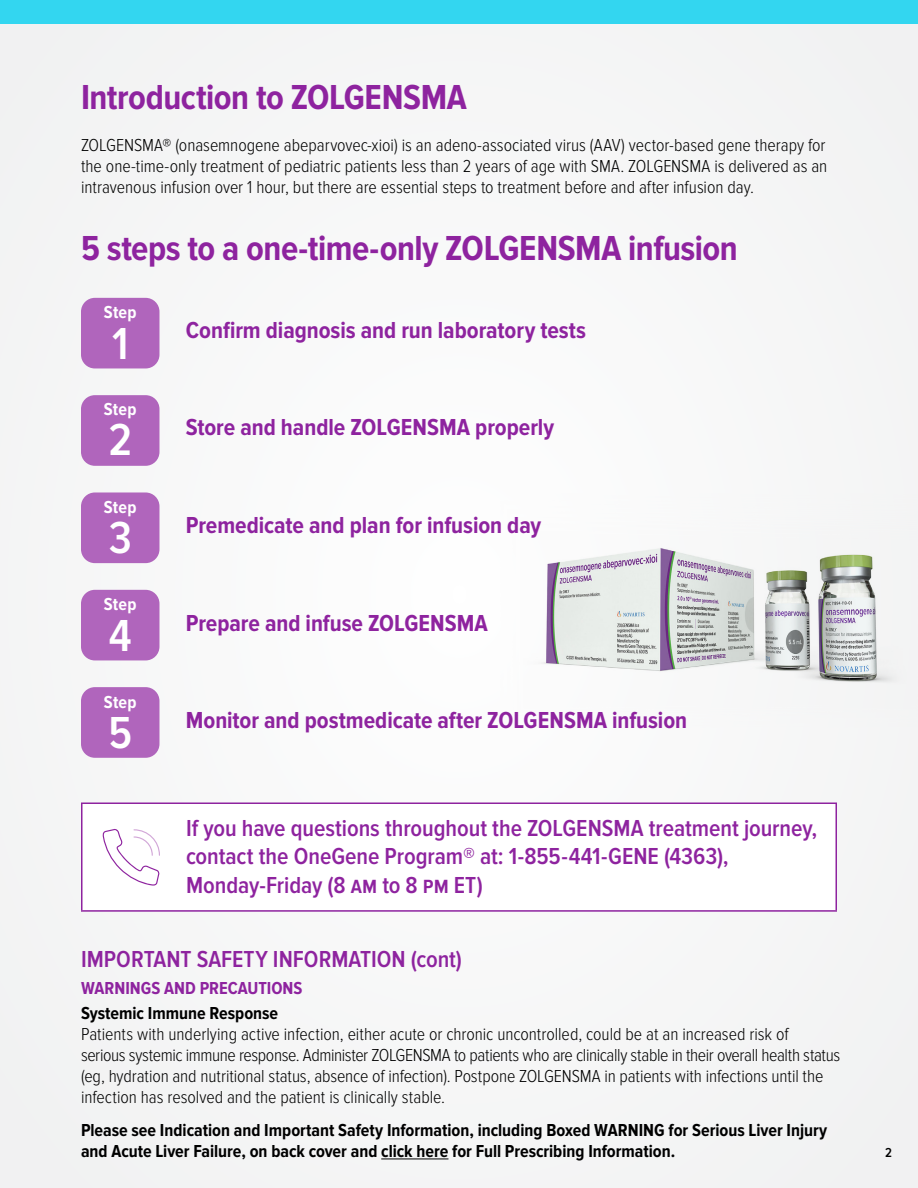
<style>
.page{position:relative;width:918px;height:1188px;background:#f6f6f7}
.page>*{position:absolute;margin:0;border:0;box-sizing:border-box;transform-origin:0 0}
.t1{font:600 46.5px "Proxima Nova Cond";color:#fff}
.t2{font:700 36px "Proxima Nova Cond";letter-spacing:-.015em;color:#8e239f}
.t3{font:700 24px "Proxima Nova Cond";color:#8e239f}
.t4{font:600 24px/28.5px "Proxima Nova Cond";color:#8e239f}
.t5{font:300 18px/21px "Proxima Nova Cond";letter-spacing:-.005em;color:#000;text-align:justify}
.t6{font:700 18px/21px "Proxima Nova Cond";color:#000}
.t7{font:700 18px "Proxima Nova Cond";color:#8e239f}
.t8{font:700 18px "Proxima Nova Cond";letter-spacing:.015em;color:#fff}
.t9{font:600 13.5px "Proxima Nova Cond";color:#000}
</style>
<div class="page">
<div style="left:0;top:0;width:918px;height:24px;background:#33d6f0"></div>
<img style="left:545px;top:548px;width:348px;height:134px">
<hr style="left:381px;top:1159px;width:67px;height:1px;background:#000">
<div style="left:81px;top:298px;width:78px;height:70px;background:#b065bc;border-radius:14px"></div>
<div style="left:81px;top:395px;width:78px;height:71px;background:#b065bc;border-radius:14px"></div>
<div style="left:81px;top:492px;width:78px;height:71px;background:#b065bc;border-radius:14px"></div>
<div style="left:81px;top:590px;width:78px;height:70px;background:#b065bc;border-radius:14px"></div>
<div style="left:81px;top:687px;width:78px;height:71px;background:#b065bc;border-radius:14px"></div>
<hr style="left:81px;top:802px;width:99px;height:2px;background:#8e239f">
<hr style="left:81px;top:804px;width:1px;height:106px;background:#8e239f">
<hr style="left:180px;top:802px;width:657px;height:2px;background:#8e239f">
<hr style="left:836px;top:804px;width:1px;height:106px;background:#8e239f">
<hr style="left:81px;top:910px;width:99px;height:2px;background:#8e239f">
<hr style="left:180px;top:910px;width:657px;height:2px;background:#8e239f">
<svg style="left:103px;top:829px;width:57px;height:57px"></svg>
<h2 class="t2" style="left:81px;top:77px;width:387px">Introduction to ZOLGENSMA</h2>
<p class="t5" style="left:81px;top:135px;width:748px">ZOLGENSMA® (onasemnogene abeparvovec-xioi) is an adeno-associated virus (AAV) vector-based gene therapy for the one-time-only treatment of pediatric patients less than 2 years of age with SMA. ZOLGENSMA is delivered as an intravenous infusion over 1 hour, but there are essential steps to treatment before and after infusion day.</p>
<h2 class="t2" style="left:81px;top:228px;width:658px">5 steps to a one-time-only ZOLGENSMA infusion</h2>
<p class="t8" style="left:104px;top:302px;width:34px">Step</p>
<h1 class="t1" style="left:112px;top:318px;width:18px">1</h1>
<p class="t8" style="left:104px;top:399px;width:34px">Step</p>
<h1 class="t1" style="left:108px;top:414px;width:25px">2</h1>
<p class="t8" style="left:104px;top:497px;width:34px">Step</p>
<h1 class="t1" style="left:109px;top:512px;width:25px">3</h1>
<p class="t8" style="left:104px;top:594px;width:34px">Step</p>
<h1 class="t1" style="left:109px;top:610px;width:24px">4</h1>
<p class="t8" style="left:104px;top:692px;width:34px">Step</p>
<h1 class="t1" style="left:108px;top:707px;width:25px">5</h1>
<h3 class="t3" style="left:186px;top:317px;width:402px">Confirm diagnosis and run laboratory tests</h3>
<h3 class="t3" style="left:186px;top:414px;width:370px">Store and handle ZOLGENSMA properly</h3>
<h3 class="t3" style="left:186px;top:512px;width:357px">Premedicate and plan for infusion day</h3>
<h3 class="t3" style="left:186px;top:609px;width:304px">Prepare and infuse ZOLGENSMA</h3>
<h3 class="t3" style="left:186px;top:707px;width:503px">Monitor and postmedicate after ZOLGENSMA infusion</h3>
<h3 class="t4" style="left:186px;top:814px;width:633px">If you have questions throughout the ZOLGENSMA treatment journey, contact the OneGene Program® at: 1-855-441-GENE (4363),<br>Monday-Friday (8 am to 8 pm ET)</h3>
<h3 class="t4" style="left:81px;top:945px;width:383px">IMPORTANT SAFETY INFORMATION (cont)</h3>
<p class="t7" style="left:81px;top:978px;width:223px">WARNINGS AND PRECAUTIONS</p>
<p class="t6" style="left:81px;top:1003px;width:199px">Systemic Immune Response</p>
<p class="t5" style="left:81px;top:1023px;width:761px;text-align:left">Patients with underlying active infection, either acute or chronic uncontrolled, could be at an increased risk of<br>serious systemic immune response. Administer ZOLGENSMA to patients who are clinically stable in their overall health status (eg, hydration and nutritional status, absence of infection). Postpone ZOLGENSMA in patients with infections until the infection has resolved and the patient is clinically stable.</p>
<p class="t6" style="left:81px;top:1120px;width:748px">Please see Indication and Important Safety Information, including Boxed WARNING for Serious Liver Injury and Acute Liver Failure, on back cover and click here for Full Prescribing Information.</p>
<p class="t9" style="left:885px;top:1145px;width:8px">2</p>
</div>
